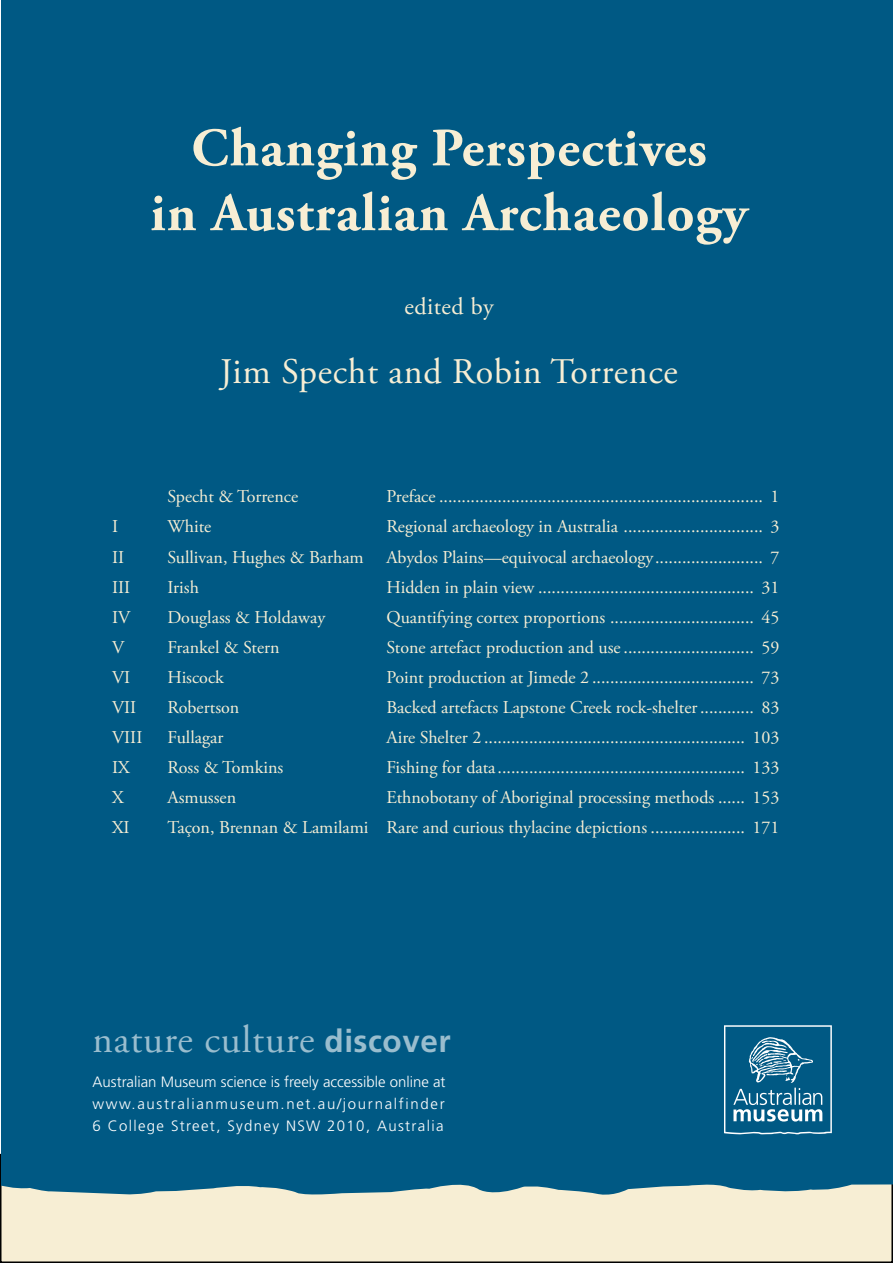
<style>
.page{position:relative;width:893px;height:1263px;background:#fff}
.page>*{position:absolute;margin:0;border:0;box-sizing:border-box;transform-origin:0 0}
.t1{font:700 54px/64.8px "Adobe Garamond Pro";letter-spacing:.02em;color:#f7eed4;text-align:center}
.t2{font:39px "Adobe Garamond Pro";letter-spacing:.02em;color:#99bdce}
.t3{font:36px "Adobe Garamond Pro";letter-spacing:.02em;color:#f7eed4}
.t4{font:24px "Adobe Garamond Pro";letter-spacing:.02em;color:#f7eed4}
.t5{font:18px "Adobe Garamond Pro";color:#f7eed4}
.t6{font:300 15px/22.2px "Frutiger LT Std";letter-spacing:.09em;color:#fff;text-align:justify}
.s1{font-family:"Frutiger LT Std";font-weight:700;font-size:31.5px}
</style>
<div class="page">
<div style="left:1px;top:0;width:892px;height:1263px;background:#005984"></div>
<div style="left:1px;top:1154px;width:891px;height:108px;background:#f7eed4"></div>
<div style="left:0;top:1154px;width:893px;height:109px;border:2px solid #000"></div>
<svg style="left:1px;top:1134px;width:892px;height:61px;fill:#005984"></svg>
<svg style="left:724px;top:1025px;width:108px;height:109px"></svg>
<h1 class="t1" style="left:150px;top:117px;width:599px">Changing Perspectives<br>in Australian Archaeology</h1>
<h3 class="t4" style="left:404px;top:292px;width:91px">edited by</h3>
<h3 class="t3" style="left:220px;top:350px;width:459px">Jim Specht and Robin Torrence</h3>
<p class="t5" style="left:167px;top:486px;width:132px">Specht &amp; Torrence</p>
<p class="t5" style="left:386px;top:486px;width:395px">Preface ........................................................................ 1</p>
<p class="t5" style="left:112px;top:516px;width:8px">I</p>
<p class="t5" style="left:167px;top:516px;width:45px">White</p>
<p class="t5" style="left:386px;top:516px;width:395px">Regional archaeology in Australia ............................... 3</p>
<p class="t5" style="left:112px;top:546px;width:14px">II</p>
<p class="t5" style="left:167px;top:546px;width:198px">Sullivan, Hughes &amp; Barham</p>
<p class="t5" style="left:386px;top:546px;width:395px">Abydos Plains—equivocal archaeology........................ 7</p>
<p class="t5" style="left:112px;top:576px;width:20px">III</p>
<p class="t5" style="left:167px;top:576px;width:33px">Irish</p>
<p class="t5" style="left:386px;top:576px;width:395px">Hidden in plain view ................................................ 31</p>
<p class="t5" style="left:112px;top:606px;width:20px">IV</p>
<p class="t5" style="left:167px;top:606px;width:159px">Douglass &amp; Holdaway</p>
<p class="t5" style="left:386px;top:606px;width:395px">Quantifying cortex proportions ................................ 45</p>
<p class="t5" style="left:112px;top:636px;width:14px">V</p>
<p class="t5" style="left:167px;top:636px;width:114px">Frankel &amp; Stern</p>
<p class="t5" style="left:386px;top:636px;width:395px">Stone artefact production and use ............................. 59</p>
<p class="t5" style="left:112px;top:666px;width:20px">VI</p>
<p class="t5" style="left:167px;top:666px;width:58px">Hiscock</p>
<p class="t5" style="left:386px;top:666px;width:395px">Point production at Jimede 2 .................................... 73</p>
<p class="t5" style="left:112px;top:696px;width:26px">VII</p>
<p class="t5" style="left:167px;top:696px;width:73px">Robertson</p>
<p class="t5" style="left:386px;top:696px;width:395px">Backed artefacts Lapstone Creek rock-shelter............ 83</p>
<p class="t5" style="left:112px;top:727px;width:32px">VIII</p>
<p class="t5" style="left:167px;top:727px;width:57px">Fullagar</p>
<p class="t5" style="left:386px;top:727px;width:395px">Aire Shelter 2 .......................................................... 103</p>
<p class="t5" style="left:112px;top:757px;width:19px">IX</p>
<p class="t5" style="left:167px;top:757px;width:117px">Ross &amp; Tomkins</p>
<p class="t5" style="left:386px;top:757px;width:395px">Fishing for data....................................................... 133</p>
<p class="t5" style="left:112px;top:787px;width:13px">X</p>
<p class="t5" style="left:167px;top:787px;width:70px">Asmussen</p>
<p class="t5" style="left:386px;top:787px;width:395px">Ethnobotany of Aboriginal processing methods ...... 153</p>
<p class="t5" style="left:112px;top:817px;width:19px">XI</p>
<p class="t5" style="left:167px;top:817px;width:614px">Taçon, Brennan &amp; Lamilami Rare and curious thylacine depictions ..................... 171</p>
<h2 class="t2" style="left:92px;top:1016px;width:360px">nature culture <span class="s1">discover</span></h2>
<p class="t6" style="left:92px;top:1070px;width:355px">Australian Museum science is freely accessible online at www.australianmuseum.net.au/journalfinder 6 College Street, Sydney NSW 2010, Australia</p>
</div>
